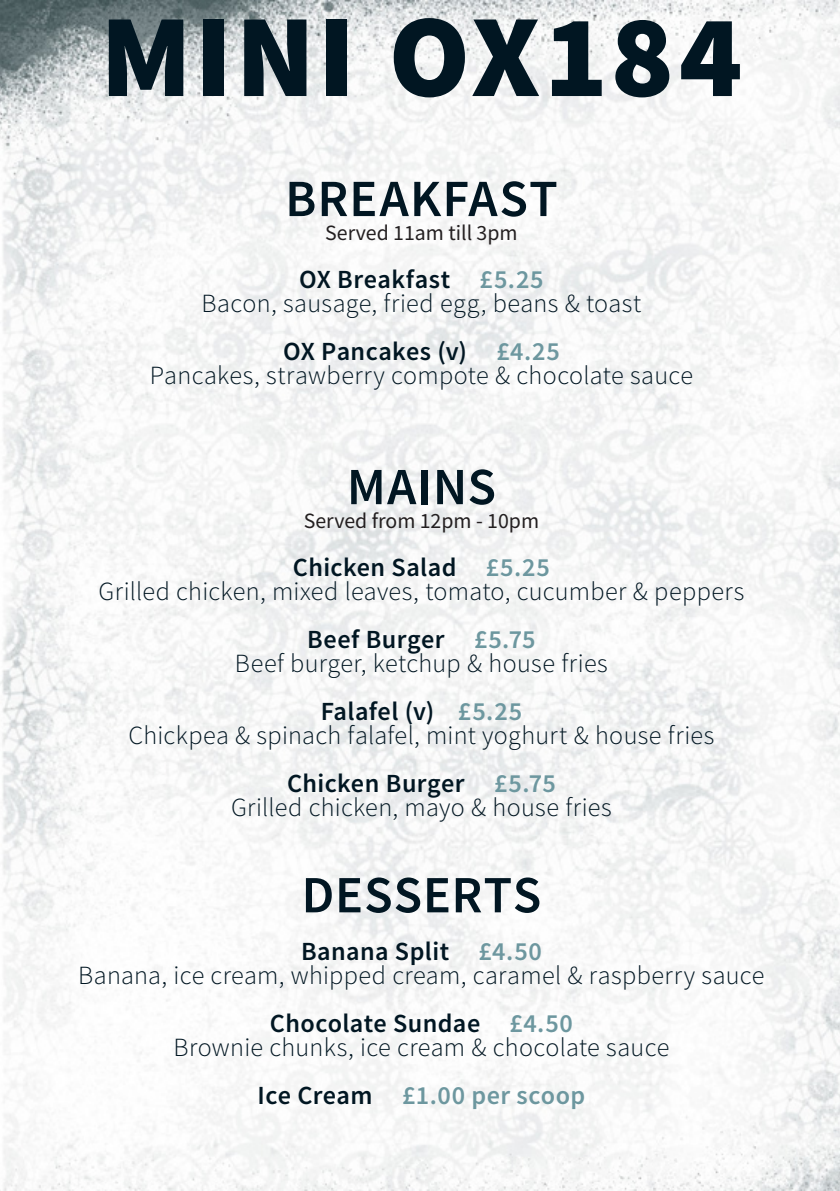
<style>
.page{position:relative;width:840px;height:1191px;background:#fff}
.page>*{position:absolute;margin:0;border:0;box-sizing:border-box;transform-origin:0 0}
._6pt_BL_-_Section_He{font:900 117.8px "Source Sans Pro";letter-spacing:.03em;color:#011622}
._6pt_BL_-_Item___Nam{font:600 52.4px "Source Sans Pro";letter-spacing:.02em;color:#011622}
._6pt_BL_-_Item___Des{font:600 52.4px "Source Sans Pro";letter-spacing:.015em;color:#011622}
._6pt_BL_-_Item___Des-2{font:300 26.2px "Source Sans Pro";letter-spacing:.01em;color:#011622}
._6pt_BL_-_Item___Nam-2{font:600 26.2px "Source Sans Pro";letter-spacing:.015em;color:#011622}
._6pt_BL_-_Item___Nam-3{font:300 26.2px "Source Sans Pro";letter-spacing:.015em;color:#011622}
._6pt_BL_-_Item___Des-3{font:600 26.2px "Source Sans Pro";letter-spacing:.015em;color:#011622}
._6pt_BL_-_Item___Des-4{font:600 26.2px "Source Sans Pro";letter-spacing:.015em;color:#6d979f}
._6pt_BL_-_Item___Nam-4{font:21.8px "Source Sans Pro";color:#231f20}
.s1{color:#6d979f}
.s2{color:#011622}
</style>
<div class="page">
<img style="left:0;top:0;width:839px;height:1191px">
<p class="_6pt_BL_-_Section_He" style="left:100px;top:-25px;width:643px">MINI OX184</p>
<p class="_6pt_BL_-_Item___Nam" style="left:285px;top:164px;width:274px">BREAKFAST</p>
<p class="_6pt_BL_-_Item___Nam-4" style="left:325px;top:219px;width:194px">Served 11am till 3pm</p>
<p class="_6pt_BL_-_Item___Nam-2" style="left:299px;top:262px;width:246px">OX Breakfast <span class="s1">£5.25</span></p>
<p class="_6pt_BL_-_Item___Des-2" style="left:201px;top:287px;width:441px">Bacon, sausage, fried egg, beans &amp; toast</p>
<p class="_6pt_BL_-_Item___Nam-2" style="left:283px;top:334px;width:278px">OX Pancakes (v) <span class="s1">£4.25</span></p>
<p class="_6pt_BL_-_Item___Nam-3" style="left:150px;top:359px;width:544px">Pancakes, strawberry compote &amp; chocolate sauce</p>
<p class="_6pt_BL_-_Item___Nam" style="left:346px;top:452px;width:151px">MAINS</p>
<p class="_6pt_BL_-_Item___Nam-4" style="left:303px;top:507px;width:237px">Served from 12pm - 10pm</p>
<p class="_6pt_BL_-_Item___Nam-2" style="left:293px;top:550px;width:258px">Chicken Salad <span class="s1">£5.25</span></p>
<p class="_6pt_BL_-_Item___Des-2" style="left:98px;top:575px;width:647px">Grilled chicken, mixed leaves, tomato, cucumber &amp; peppers</p>
<p class="_6pt_BL_-_Item___Nam-2" style="left:307px;top:622px;width:230px">Beef Burger <span class="s1">£5.75</span></p>
<p class="_6pt_BL_-_Item___Des-2" style="left:235px;top:647px;width:374px">Beef burger, ketchup &amp; house fries</p>
<p class="_6pt_BL_-_Item___Nam-2" style="left:320px;top:694px;width:203px">Falafel (v) <span class="s1">£5.25</span></p>
<p class="_6pt_BL_-_Item___Des-2" style="left:128px;top:719px;width:587px">Chickpea &amp; spinach falafel, mint yoghurt &amp; house fries</p>
<p class="_6pt_BL_-_Item___Nam-2" style="left:287px;top:766px;width:270px">Chicken Burger <span class="s1">£5.75</span></p>
<p class="_6pt_BL_-_Item___Des-2" style="left:231px;top:791px;width:382px">Grilled chicken, mayo &amp; house fries</p>
<p class="_6pt_BL_-_Item___Des" style="left:301px;top:860px;width:241px">DESSERTS</p>
<p class="_6pt_BL_-_Item___Des-3" style="left:301px;top:934px;width:242px">Banana Split <span class="s1">£4.50</span></p>
<p class="_6pt_BL_-_Item___Des-2" style="left:78px;top:959px;width:687px">Banana, ice cream, whipped cream, caramel &amp; raspberry sauce</p>
<p class="_6pt_BL_-_Item___Des-3" style="left:270px;top:1006px;width:304px">Chocolate Sundae <span class="s1">£4.50</span></p>
<p class="_6pt_BL_-_Item___Des-2" style="left:173px;top:1031px;width:497px">Brownie chunks, ice cream &amp; chocolate sauce</p>
<p class="_6pt_BL_-_Item___Des-4" style="left:257px;top:1078px;width:329px"><span class="s2">Ice Cream</span> £1.00 per scoop</p>
</div>
